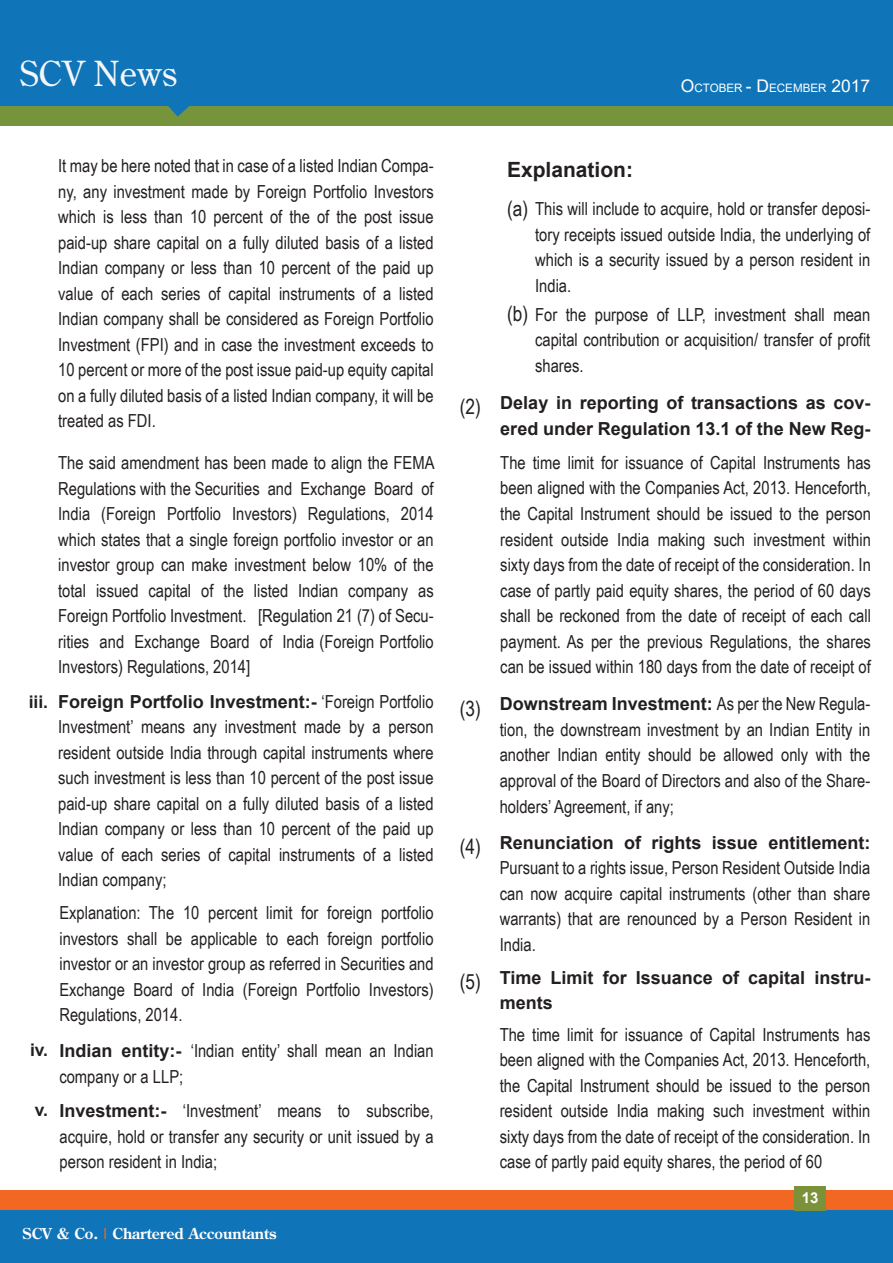
<style>
.page{position:relative;width:893px;height:1263px;background:#fff}
.page>*{position:absolute;margin:0;border:0;box-sizing:border-box;transform-origin:0 0}
.t1{font:34.5px "Century Old";color:#f5f6f6}
.t2{font:21px "Arial Narrow";color:#231f20}
.t3{font:700 21px "Arial";color:#231f20}
.t4{font:18px/25.5px "Arial Narrow";color:#231f20;text-align:justify}
.t5{font:700 18px/25.5px "Arial";color:#231f20}
.t6{font:700 17.4px "Arial";color:#231f20}
.t7{font:700 15px "Century Old";color:#fff}
.t8{font:700 15px "Arial";color:#fff}
.t9{font:11.55px "Arial";color:#fff}
.s1{font-size:17.4px}
.s2{font-family:"Arial Narrow";font-weight:400}
.s3{font-family:"Arial";font-weight:700}
.s4{color:#f16924}
</style>
<div class="page">
<div style="left:0;top:102px;width:893px;height:23px;background:#75943c"></div>
<svg style="left:151px;top:105px;width:56px;height:12px"></svg>
<div style="left:0;top:0;width:893px;height:105px;background:#1074b9"></div>
<div style="left:0;top:1191px;width:893px;height:23px;background:#f26823"></div>
<div style="left:0;top:1210px;width:893px;height:53px;background:#1074b9"></div>
<div style="left:794px;top:1186px;width:31px;height:24px;background:#7b923a"></div>
<h1 class="t1" style="left:20px;top:51px;width:159px">SCV News</h1>
<p class="t9" style="left:681px;top:80px;width:191px"><span class="s1">O</span>CTOBER <span class="s1">- D</span>ECEMBER <span class="s1">2017</span></p>
<p class="t4" style="left:58px;top:152px;width:377px">It may be here noted that in case of a listed Indian Compa&shy;ny, any investment made by Foreign Portfolio Investors which is less than 10 percent of the of the post issue paid-up share capital on a fully diluted basis of a listed Indian company or less than 10 percent of the paid up value of each series of capital instruments of a listed Indian company shall be considered as Foreign Portfolio Investment (FPI) and in case the investment exceeds to 10 percent or more of the post issue paid-up equity capital on a fully diluted basis of a listed Indian company, it will be treated as FDI.</p>
<p class="t3" style="left:507px;top:155px;width:128px">Explanation:</p>
<p class="t2" style="left:507px;top:193px;width:23px">(a)</p>
<p class="t4" style="left:535px;top:196px;width:337px">This will include to acquire, hold or transfer deposi&shy;tory receipts issued outside India, the underlying of which is a security issued by a person resident in India.</p>
<p class="t2" style="left:507px;top:298px;width:23px">(b)</p>
<p class="t4" style="left:535px;top:301px;width:337px">For the purpose of LLP, investment shall mean capital contribution or acquisition/ transfer of profit shares.</p>
<p class="t5" style="left:500px;top:390px;width:372px">Delay in reporting of transactions as cov&shy;ered under Regulation 13.1 of the New Reg-</p>
<p class="t2" style="left:460px;top:391px;width:23px">(2)</p>
<p class="t4" style="left:58px;top:449px;width:378px">The said amendment has been made to align the FEMA Regulations with the Securities and Exchange Board of India (Foreign Portfolio Investors) Regulations, 2014 which states that a single foreign portfolio investor or an investor group can make investment below 10% of the total issued capital of the listed Indian company as Foreign Portfolio Investment. [Regulation 21 (7) of Secu&shy;rities and Exchange Board of India (Foreign Portfolio Investors) Regulations, 2014]</p>
<p class="t6" style="left:29px;top:690px;width:21px">iii.</p>
<p class="t5" style="left:58px;top:689px;width:377px">Foreign Portfolio Investment:- <span class="s2">‘Foreign Portfolio</span></p>
<p class="t4" style="left:58px;top:713px;width:377px">Investment’ means any investment made by a person resident outside India through capital instruments where such investment is less than 10 percent of the post issue paid-up share capital on a fully diluted basis of a listed Indian company or less than 10 percent of the paid up value of each series of capital instruments of a listed Indian company;</p>
<p class="t4" style="left:59px;top:899px;width:376px">Explanation: The 10 percent limit for foreign portfolio investors shall be applicable to each foreign portfolio investor or an investor group as referred in Securities and Exchange Board of India (Foreign Portfolio Investors)<br>Regulations, 2014.</p>
<p class="t6" style="left:30px;top:1038px;width:20px">iv.</p>
<p class="t4" style="left:59px;top:1037px;width:376px"><span class="s3">Indian entity:-</span> ‘Indian entity’ shall mean an Indian company or a LLP;</p>
<p class="t6" style="left:35px;top:1098px;width:15px">v.</p>
<p class="t4" style="left:60px;top:1097px;width:376px"><span class="s3">Investment:-</span> ‘Investment’ means to subscribe, acquire, hold or transfer any security or unit issued by a person resident in India;</p>
<p class="t7" style="left:22px;top:1223px;width:256px">SCV &amp; Co. <span class="s4">|</span> Chartered Accountants</p>
<p class="t4" style="left:500px;top:449px;width:372px">The time limit for issuance of Capital Instruments has been aligned with the Companies Act, 2013. Henceforth, the Capital Instrument should be issued to the person resident outside India making such investment within sixty days from the date of receipt of the consideration. In case of partly paid equity shares, the period of 60 days shall be reckoned from the date of receipt of each call payment. As per the previous Regulations, the shares can be issued within 180 days from the date of receipt of</p>
<p class="t2" style="left:460px;top:693px;width:23px">(3)</p>
<p class="t5" style="left:500px;top:692px;width:372px">Downstream Investment: <span class="s2">As per the New Regula-</span></p>
<p class="t4" style="left:500px;top:716px;width:372px">tion, the downstream investment by an Indian Entity in another Indian entity should be allowed only with the approval of the Board of Directors and also of the Share&shy;holders’ Agreement, if any;</p>
<p class="t2" style="left:460px;top:831px;width:23px">(4)</p>
<p class="t5" style="left:500px;top:830px;width:372px">Renunciation of rights issue entitlement:</p>
<p class="t4" style="left:500px;top:854px;width:372px">Pursuant to a rights issue, Person Resident Outside India can now acquire capital instruments (other than share warrants) that are renounced by a Person Resident in India.</p>
<p class="t2" style="left:460px;top:966px;width:23px">(5)</p>
<p class="t5" style="left:500px;top:965px;width:372px">Time Limit for Issuance of capital instru&shy;ments</p>
<p class="t4" style="left:500px;top:1021px;width:372px">The time limit for issuance of Capital Instruments has been aligned with the Companies Act, 2013. Henceforth, the Capital Instrument should be issued to the person resident outside India making such investment within sixty days from the date of receipt of the consideration. In case of partly paid equity shares, the period of 60</p>
<p class="t8" style="left:802px;top:1187px;width:18px">13</p>
</div>
